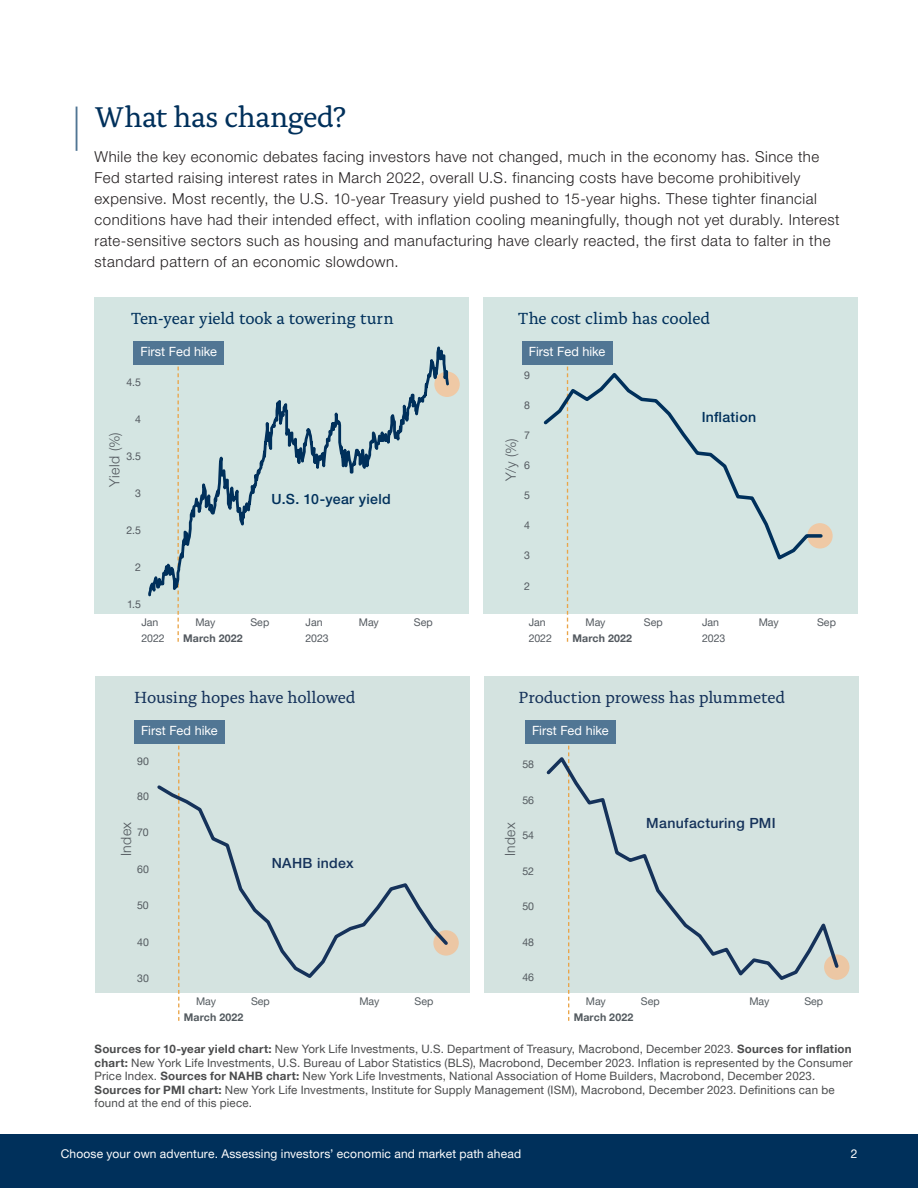
<style>
.page{position:relative;width:918px;height:1188px;background:#fff}
.page>*{position:absolute;margin:0;border:0;box-sizing:border-box;transform-origin:0 0}
.Alda_Subhead{font:30px "Alda Pro";letter-spacing:-.02em;color:#00305b}
.t1{font:16.95px "Alda Pro";letter-spacing:-.015em;color:#15325a}
.t2{font:16.95px "Alda Pro";letter-spacing:-.01em;color:#00305b}
.Body_text_45_10_14{font:300 15px/21px "Helvetica Neue LT Pro";letter-spacing:.035em;color:#231f20}
.t3{font:500 14.1px "Helvetica Neue LT Pro";letter-spacing:.025em;color:#00305b}
.t4{font:500 14.1px "Helvetica Neue LT Pro";letter-spacing:.025em;color:#15325a}
.t5{font:300 14.1px "Helvetica Neue LT Pro";color:#53595f}
.t6{font:300 14.1px "Helvetica Neue LT Pro";letter-spacing:.02em;color:#535a5f}
.t7{font:12.75px "Helvetica Neue LT Pro";color:#fff}
.t8{font:12px "Helvetica Neue LT Pro";letter-spacing:.015em;color:#fff}
.Sources__Chart__55_7_7_9{font:11.55px/13.5px "Helvetica Neue LT Pro";letter-spacing:.015em;color:#4b4c4d}
.t9{font:10.65px "Helvetica Neue LT Pro";letter-spacing:-.005em;color:#53595f}
.t10{font:10.65px "Helvetica Neue LT Pro";color:#535a5f}
.t11{font:700 10.65px "Helvetica Neue LT Pro";letter-spacing:.01em;color:#53595f}
.t12{font:700 10.65px "Helvetica Neue LT Pro";letter-spacing:.01em;color:#535a5f}
.s1{font-weight:700}
</style>
<div class="page">
<div style="left:0;top:1134px;width:918px;height:54px;background:#00305b"></div>
<div style="left:483px;top:297px;width:375px;height:316px;background:#d4e5e2"></div>
<div style="left:95px;top:297px;width:374px;height:316px;background:#d4e5e2"></div>
<div style="left:434px;top:372px;width:26px;height:25px;background:#efc9a5;border-radius:50%"></div>
<div style="left:807px;top:523px;width:26px;height:26px;background:#efc9a5;border-radius:50%"></div>
<div style="left:133px;top:341px;width:91px;height:23px;background:#517694"></div>
<svg style="left:567px;top:364px;width:1px;height:278px"></svg>
<div style="left:522px;top:341px;width:91px;height:23px;background:#517694"></div>
<svg style="left:147px;top:346px;width:304px;height:296px"></svg>
<svg style="left:543px;top:369px;width:281px;height:194px"></svg>
<div style="left:484px;top:676px;width:375px;height:316px;background:#d4e3e0"></div>
<div style="left:95px;top:676px;width:375px;height:317px;background:#d4e3e0"></div>
<div style="left:433px;top:930px;width:26px;height:26px;background:#ecc7a4;border-radius:50%"></div>
<svg style="left:178px;top:743px;width:1px;height:278px"></svg>
<div style="left:134px;top:720px;width:91px;height:23px;background:#517694"></div>
<div style="left:824px;top:954px;width:25px;height:26px;background:#ecc7a4;border-radius:50%"></div>
<svg style="left:568px;top:743px;width:1px;height:278px"></svg>
<div style="left:525px;top:720px;width:91px;height:23px;background:#517694"></div>
<svg style="left:157px;top:782px;width:294px;height:199px"></svg>
<svg style="left:546px;top:753px;width:295px;height:229px"></svg>
<hr style="left:76px;top:107px;width:1px;height:44px;background:#517694">
<p class="Alda_Subhead" style="left:94px;top:95px;width:253px">What has changed?</p>
<p class="Body_text_45_10_14" style="left:94px;top:146px;width:747px">While the key economic debates facing investors have not changed, much in the economy has. Since the Fed started raising interest rates in March 2022, overall U.S. financing costs have become prohibitively expensive. Most recently, the U.S. 10-year Treasury yield pushed to 15-year highs. These tighter financial conditions have had their intended effect, with inflation cooling meaningfully, though not yet durably. Interest rate-sensitive sectors such as housing and manufacturing have clearly reacted, the first data to falter in the standard pattern of an economic slowdown.</p>
<p class="t2" style="left:131px;top:305px;width:264px">Ten-year yield took a towering turn</p>
<p class="t2" style="left:518px;top:305px;width:194px">The cost climb has cooled</p>
<p class="t7" style="left:141px;top:344px;width:78px">First Fed hike</p>
<p class="t7" style="left:529px;top:344px;width:78px">First Fed hike</p>
<p class="t9" style="left:126px;top:376px;width:16px">4.5</p>
<p class="t9" style="left:524px;top:368px;width:7px">9</p>
<p class="t9" style="left:524px;top:398px;width:7px">8</p>
<p class="t9" style="left:135px;top:413px;width:7px">4</p>
<p class="t3" style="left:702px;top:409px;width:56px">Inflation</p>
<p class="t5" style="left:106px;top:487px;width:56px;rotate:-90deg">Yield (%)</p>
<p class="t9" style="left:126px;top:450px;width:16px">3.5</p>
<p class="t9" style="left:524px;top:429px;width:7px">7</p>
<p class="t5" style="left:502px;top:481px;width:44px;rotate:-90deg">Y/y (%)</p>
<p class="t9" style="left:524px;top:459px;width:7px">6</p>
<p class="t9" style="left:135px;top:487px;width:7px">3</p>
<p class="t3" style="left:271px;top:491px;width:121px">U.S. 10-year yield</p>
<p class="t9" style="left:524px;top:489px;width:7px">5</p>
<p class="t9" style="left:127px;top:523px;width:16px">2.5</p>
<p class="t9" style="left:524px;top:519px;width:7px">4</p>
<p class="t9" style="left:524px;top:549px;width:7px">3</p>
<p class="t9" style="left:135px;top:560px;width:7px">2</p>
<p class="t9" style="left:524px;top:579px;width:7px">2</p>
<p class="t9" style="left:127px;top:597px;width:15px">1.5</p>
<p class="t9" style="left:141px;top:616px;width:19px">Jan</p>
<p class="t9" style="left:195px;top:616px;width:21px">May</p>
<p class="t9" style="left:250px;top:616px;width:20px">Sep</p>
<p class="t9" style="left:306px;top:616px;width:19px">Jan</p>
<p class="t9" style="left:359px;top:616px;width:21px">May</p>
<p class="t9" style="left:414px;top:616px;width:20px">Sep</p>
<p class="t9" style="left:529px;top:616px;width:19px">Jan</p>
<p class="t9" style="left:585px;top:616px;width:21px">May</p>
<p class="t9" style="left:644px;top:616px;width:20px">Sep</p>
<p class="t9" style="left:702px;top:616px;width:19px">Jan</p>
<p class="t9" style="left:759px;top:616px;width:21px">May</p>
<p class="t9" style="left:817px;top:616px;width:20px">Sep</p>
<p class="t9" style="left:141px;top:631px;width:25px">2022</p>
<p class="t11" style="left:183px;top:631px;width:61px">March 2022</p>
<p class="t9" style="left:306px;top:631px;width:25px">2023</p>
<p class="t9" style="left:529px;top:631px;width:25px">2022</p>
<p class="t11" style="left:573px;top:631px;width:61px">March 2022</p>
<p class="t9" style="left:702px;top:631px;width:25px">2023</p>
<p class="t1" style="left:134px;top:685px;width:223px">Housing hopes have hollowed</p>
<p class="t1" style="left:518px;top:685px;width:268px">Production prowess has plummeted</p>
<p class="t7" style="left:141px;top:723px;width:78px">First Fed hike</p>
<p class="t7" style="left:532px;top:723px;width:78px">First Fed hike</p>
<p class="t10" style="left:137px;top:754px;width:13px">90</p>
<p class="t10" style="left:522px;top:758px;width:13px">58</p>
<p class="t10" style="left:137px;top:790px;width:13px">80</p>
<p class="t10" style="left:522px;top:793px;width:13px">56</p>
<p class="t6" style="left:117px;top:856px;width:35px;rotate:-90deg">Index</p>
<p class="t10" style="left:137px;top:826px;width:13px">70</p>
<p class="t6" style="left:502px;top:856px;width:35px;rotate:-90deg">Index</p>
<p class="t4" style="left:646px;top:815px;width:131px">Manufacturing PMI</p>
<p class="t10" style="left:522px;top:829px;width:13px">54</p>
<p class="t10" style="left:137px;top:863px;width:13px">60</p>
<p class="t4" style="left:272px;top:855px;width:83px">NAHB index</p>
<p class="t10" style="left:523px;top:864px;width:13px">52</p>
<p class="t10" style="left:137px;top:898px;width:13px">50</p>
<p class="t10" style="left:522px;top:900px;width:13px">50</p>
<p class="t10" style="left:137px;top:935px;width:13px">40</p>
<p class="t10" style="left:522px;top:935px;width:13px">48</p>
<p class="t10" style="left:137px;top:971px;width:13px">30</p>
<p class="t10" style="left:522px;top:971px;width:13px">46</p>
<p class="t10" style="left:196px;top:995px;width:21px">May</p>
<p class="t10" style="left:251px;top:995px;width:20px">Sep</p>
<p class="t10" style="left:359px;top:995px;width:21px">May</p>
<p class="t10" style="left:414px;top:995px;width:20px">Sep</p>
<p class="t10" style="left:586px;top:995px;width:21px">May</p>
<p class="t10" style="left:641px;top:995px;width:20px">Sep</p>
<p class="t10" style="left:749px;top:995px;width:21px">May</p>
<p class="t10" style="left:804px;top:995px;width:20px">Sep</p>
<p class="t12" style="left:184px;top:1010px;width:61px">March 2022</p>
<p class="t12" style="left:574px;top:1010px;width:61px">March 2022</p>
<p class="Sources__Chart__55_7_7_9" style="left:95px;top:1042px;width:760px"><span class="s1">Sources for 10-year yield chart:</span> New York Life Investments, U.S. Department of Treasury, Macrobond, December 2023. <span class="s1">Sources for inflation chart:</span> New York Life Investments, U.S. Bureau of Labor Statistics (BLS), Macrobond, December 2023. Inflation is represented by the Consumer Price Index. <span class="s1">Sources for NAHB chart:</span> New York Life Investments, National Association of Home Builders, Macrobond, December 2023.<br><span class="s1">Sources for PMI chart:</span> New York Life Investments, Institute for Supply Management (ISM), Macrobond, December 2023. Definitions can be found at the end of this piece.</p>
<p class="t8" style="left:61px;top:1147px;width:462px">Choose your own adventure. Assessing investors’ economic and market path ahead</p>
<p class="t8" style="left:851px;top:1147px;width:8px">2</p>
</div>
